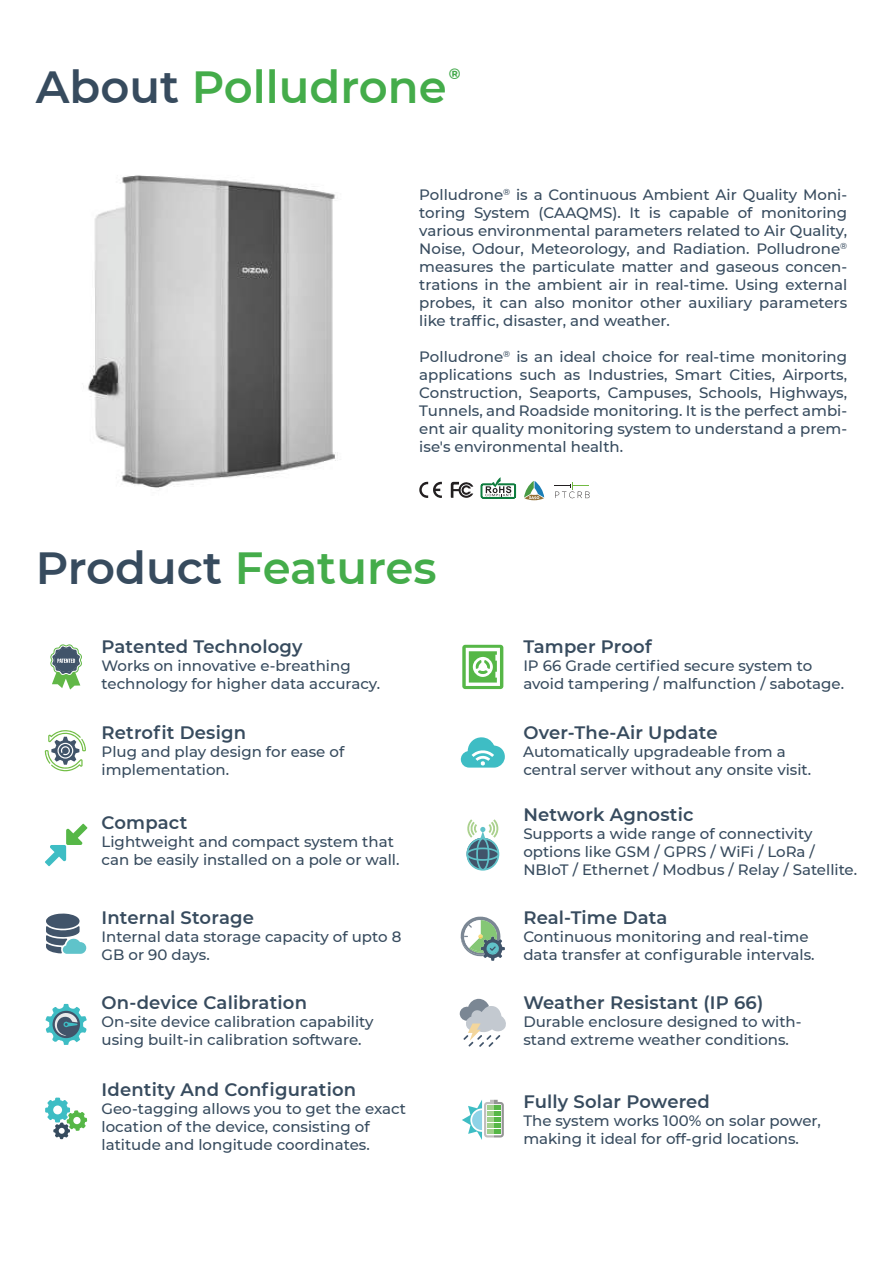
<style>
.page{position:relative;width:893px;height:1263px;background:#fff}
.page>*{position:absolute;margin:0;border:0;box-sizing:border-box;transform-origin:0 0}
.t1{font:600 45px "Montserrat";color:#44ac4a}
.t2{font:600 18px "Montserrat";letter-spacing:.01em;color:#374b5e}
.t3{font:500 15px/18px "Montserrat";color:#374b5e}
.t4{font:700 15px "Montserrat";color:#43a94b}
.s1{color:#374b5e}
</style>
<div class="page">
<img style="left:88px;top:175px;width:250px;height:313px">
<svg style="left:462px;top:645px;width:41px;height:44px"></svg>
<svg style="left:460px;top:737px;width:45px;height:31px"></svg>
<svg style="left:45px;top:824px;width:42px;height:42px"></svg>
<svg style="left:462px;top:1099px;width:42px;height:41px"></svg>
<svg style="left:45px;top:1097px;width:42px;height:42px"></svg>
<svg style="left:45px;top:1004px;width:42px;height:41px"></svg>
<svg style="left:46px;top:913px;width:40px;height:41px"></svg>
<svg style="left:459px;top:999px;width:47px;height:48px"></svg>
<svg style="left:461px;top:917px;width:44px;height:44px"></svg>
<svg style="left:466px;top:819px;width:34px;height:51px"></svg>
<svg style="left:50px;top:644px;width:32px;height:45px"></svg>
<svg style="left:45px;top:730px;width:41px;height:41px"></svg>
<svg style="left:419px;top:482px;width:23px;height:16px"></svg>
<svg style="left:451px;top:482px;width:22px;height:16px"></svg>
<svg style="left:480px;top:477px;width:37px;height:22px"></svg>
<svg style="left:524px;top:481px;width:20px;height:19px"></svg>
<svg style="left:555px;top:482px;width:35px;height:16px"></svg>
<h1 class="t1" style="left:36px;top:68px;width:413px"><span class="s1">About</span> Polludrone</h1>
<p class="t4" style="left:449px;top:67px;width:13px">Æ</p>
<p class="t3" style="left:419px;top:186px;width:429px;text-align:justify">Polludrone<sup>Æ</sup> is a Continuous Ambient Air Quality Moni&shy;toring System (CAAQMS). It is capable of monitoring various environmental parameters related to Air Quality, Noise, Odour, Meteorology, and Radiation. Polludrone<sup>Æ </sup>measures the particulate matter and gaseous concen&shy;trations in the ambient air in real-time. Using external probes, it can also monitor other auxiliary parameters like traffic, disaster, and weather.</p>
<p class="t3" style="left:419px;top:348px;width:429px;text-align:justify">Polludrone<sup>Æ</sup> is an ideal choice for real-time monitoring applications such as Industries, Smart Cities, Airports, Construction, Seaports, Campuses, Schools, Highways, Tunnels, and Roadside monitoring. It is the perfect ambi&shy;ent air quality monitoring system to understand a prem&shy;ise's environmental health.</p>
<h1 class="t1" style="left:36px;top:549px;width:402px"><span class="s1">Product</span> Features</h1>
<p class="t2" style="left:102px;top:639px;width:203px">Patented Technology</p>
<p class="t3" style="left:102px;top:657px;width:280px">Works on innovative e-breathing technology for higher data accuracy.</p>
<p class="t2" style="left:102px;top:720px;width:146px">Retrofit Design</p>
<p class="t3" style="left:102px;top:743px;width:244px">Plug and play design for ease of implementation.</p>
<p class="t2" style="left:102px;top:815px;width:87px">Compact</p>
<p class="t3" style="left:102px;top:832px;width:299px">Lightweight and compact system that can be easily installed on a pole or wall.</p>
<p class="t2" style="left:102px;top:910px;width:154px">Internal Storage</p>
<p class="t3" style="left:102px;top:928px;width:301px">Internal data storage capacity of upto 8<br>GB or 90 days.</p>
<p class="t2" style="left:102px;top:995px;width:207px">On-device Calibration</p>
<p class="t3" style="left:102px;top:1013px;width:274px">On-site device calibration capability using built-in calibration software.</p>
<p class="t2" style="left:102px;top:1076px;width:256px">Identity And Configuration</p>
<p class="t3" style="left:102px;top:1099px;width:306px">Geo-tagging allows you to get the exact location of the device, consisting of latitude and longitude coordinates.</p>
<p class="t2" style="left:523px;top:639px;width:130px">Tamper Proof</p>
<p class="t3" style="left:523px;top:656px;width:322px">IP 66 Grade certified secure system to avoid tampering / malfunction / sabotage.</p>
<p class="t2" style="left:523px;top:725px;width:196px">Over-The-Air Update</p>
<p class="t3" style="left:523px;top:743px;width:290px">Automatically upgradeable from a central server without any onsite visit.</p>
<p class="t2" style="left:523px;top:807px;width:172px">Network Agnostic</p>
<p class="t3" style="left:523px;top:824px;width:335px">Supports a wide range of connectivity options like GSM / GPRS / WiFi / LoRa /<br>NBIoT / Ethernet / Modbus / Relay / Satellite.</p>
<p class="t2" style="left:523px;top:910px;width:146px">Real-Time Data</p>
<p class="t3" style="left:523px;top:928px;width:293px">Continuous monitoring and real-time data transfer at configurable intervals.</p>
<p class="t2" style="left:523px;top:995px;width:241px">Weather Resistant (IP 66)</p>
<p class="t3" style="left:523px;top:1012px;width:280px">Durable enclosure designed to with&shy;stand extreme weather conditions.</p>
<p class="t2" style="left:523px;top:1094px;width:188px">Fully Solar Powered</p>
<p class="t3" style="left:523px;top:1111px;width:299px">The system works 100% on solar power, making it ideal for off-grid locations.</p>
</div>
